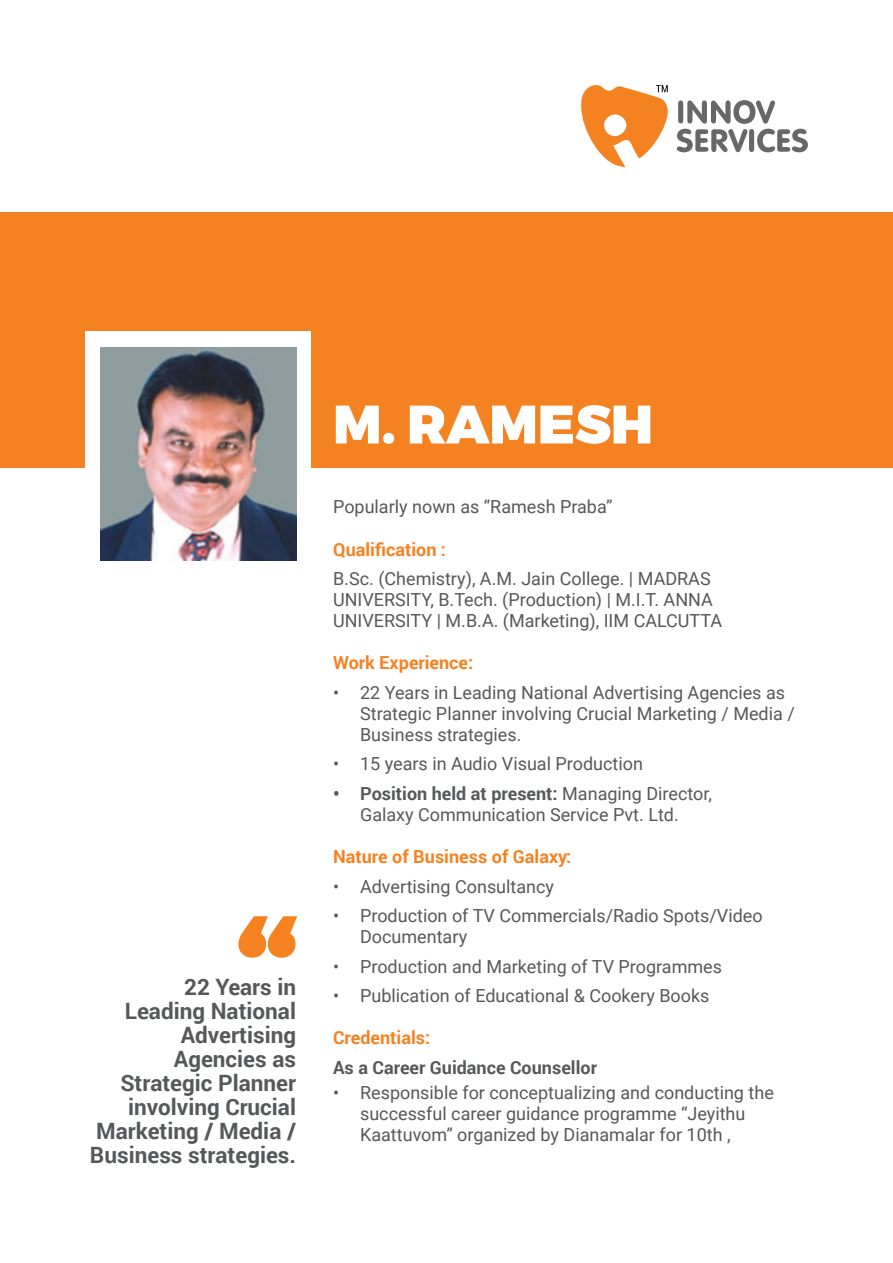
<style>
.page{position:relative;width:893px;height:1263px;background:#fff}
.page>*{position:absolute;margin:0;border:0;box-sizing:border-box;transform-origin:0 0}
.t1{font:900 135px "Montserrat";color:#f58220}
.t2{font:900 54px "Montserrat";color:#fff}
.t3{font:700 22.5px/24px "Roboto";color:#57585a;text-align:right}
.t4{font:18px/21px "Roboto";color:#57585a}
.t5{font:700 18px "Roboto";color:#f58220}
.t6{font:700 18px "Roboto";color:#57585a}
.s1{font-weight:700}
</style>
<div class="page">
<div style="left:0;top:213px;width:893px;height:255px;background:#f58220"></div>
<svg style="left:581px;top:85px;width:87px;height:82px"></svg>
<svg style="left:677px;top:100px;width:131px;height:52px"></svg>
<div style="left:86px;top:332px;width:225px;height:245px;background:#fff"></div>
<img style="left:101px;top:348px;width:195px;height:213px">
<p class="t1" style="left:236px;top:878px;width:67px">“</p>
<p class="t3" style="left:90px;top:974px;width:208px">22 Years in<br>Leading National<br>Advertising<br>Agencies as<br>Strategic Planner involving Crucial<br>Marketing / Media /<br>Business strategies.</p>
<p class="t2" style="left:333px;top:390px;width:321px">M. RAMESH</p>
<p class="t4" style="left:333px;top:496px;width:281px">Popularly nown as “Ramesh Praba”</p>
<p class="t5" style="left:333px;top:536px;width:114px">Qualification :</p>
<p class="t4" style="left:333px;top:567px;width:391px">B.Sc. (Chemistry), A.M. Jain College. | MADRAS<br>UNIVERSITY, B.Tech. (Production) | M.I.T. ANNA<br>UNIVERSITY | M.B.A. (Marketing), IIM CALCUTTA</p>
<p class="t5" style="left:333px;top:650px;width:142px">Work Experience:</p>
<p class="t4" style="left:360px;top:681px;width:436px;text-indent:-27px">• 22 Years in Leading National Advertising Agencies as<br>Strategic Planner involving Crucial Marketing / Media /<br>Business strategies.</p>
<p class="t4" style="left:333px;top:753px;width:311px">• 15 years in Audio Visual Production</p>
<p class="t4" style="left:333px;top:782px;width:380px;text-align:center"><span class="s1">• Position held at present:</span> Managing Director,<br>Galaxy Communication Service Pvt. Ltd.</p>
<p class="t5" style="left:333px;top:844px;width:240px">Nature of Business of Galaxy:</p>
<p class="t4" style="left:333px;top:875px;width:223px">• Advertising Consultancy</p>
<p class="t4" style="left:360px;top:904px;width:404px;text-indent:-27px">• Production of TV Commercials/Radio Spots/Video<br>Documentary</p>
<p class="t4" style="left:333px;top:955px;width:391px">• Production and Marketing of TV Programmes</p>
<p class="t4" style="left:333px;top:984px;width:378px">• Publication of Educational &amp; Cookery Books</p>
<p class="t5" style="left:333px;top:1025px;width:99px">Credentials:</p>
<p class="t6" style="left:333px;top:1055px;width:265px">As a Career Guidance Counsellor</p>
<p class="t4" style="left:360px;top:1081px;width:415px;text-indent:-27px">• Responsible for conceptualizing and conducting the successful career guidance programme “Jeyithu<br>Kaattuvom” organized by Dianamalar for 10th ,</p>
</div>
